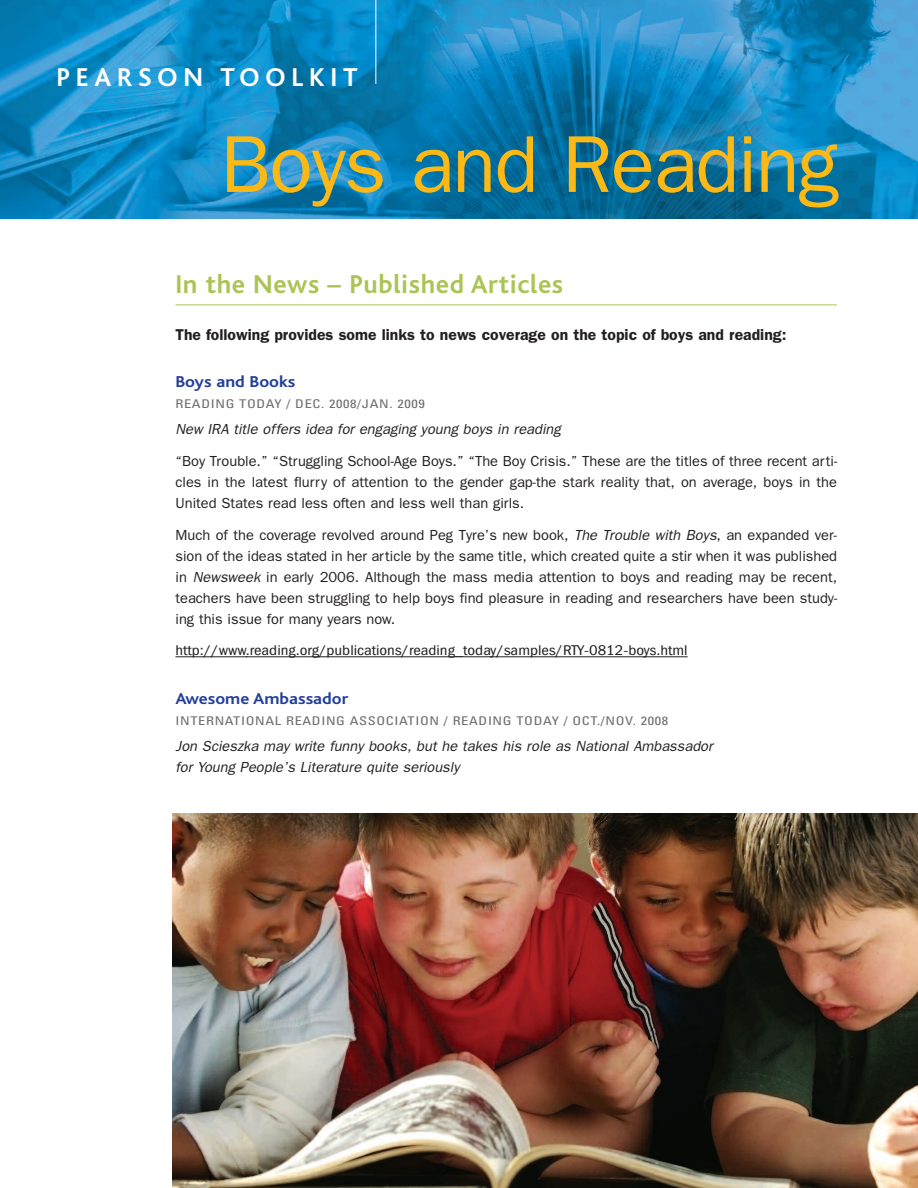
<style>
.page{position:relative;width:918px;height:1188px;background:#fff}
.page>*{position:absolute;margin:0;border:0;box-sizing:border-box;transform-origin:0 0}
.t1{font:81px "Franklin Gothic";letter-spacing:-.02em;color:#fcb814}
.t2{font:700 27px "Bliss";letter-spacing:.02em;color:#aac455}
.t3{font:700 27px "Bliss";letter-spacing:.215em;color:#fff}
.t4{font:700 16.5px "Bliss";color:#223f99;scale:1.1 1}
.t5{font:600 15.75px "Franklin Gothic";color:#231f20}
.t6{font:14.7px/21px "Franklin Gothic";color:#231f20;text-align:justify}
.t7{font:italic 14.7px/21px "Franklin Gothic";color:#231f20}
.t8{font:condensed 14.7px "Franklin Gothic";color:#231f20;scale:1.15 1}
.t9{font:condensed 12px "Univers";letter-spacing:.045em;color:#6c6d70;scale:1.2 1}
.s1{font-style:italic}
</style>
<div class="page">
<img style="left:172px;top:813px;width:746px;height:375px">
<hr style="left:176px;top:304px;width:661px;height:1px;background:#aac455">
<hr style="left:176px;top:656px;width:71px;height:1px;background:#231f20">
<hr style="left:246px;top:656px;width:50px;height:1px;background:#231f20">
<hr style="left:296px;top:656px;width:195px;height:1px;background:#231f20">
<hr style="left:490px;top:656px;width:154px;height:1px;background:#231f20">
<hr style="left:644px;top:656px;width:44px;height:1px;background:#231f20">
<img style="left:0;top:0;width:918px;height:218px">
<hr style="left:375px;top:0;width:1px;height:84px;background:#fff">
<h2 class="t3" style="left:56px;top:68px;width:303px">PEARSON TOOLKIT</h2>
<h1 class="t1" style="left:221px;top:117px;width:620px">Boys and Reading</h1>
<h2 class="t2" style="left:176px;top:275px;width:389px">In the News – Published Articles</h2>
<p class="t5" style="left:176px;top:325px;width:612px">The following provides some links to news coverage on the topic of boys and reading:</p>
<p class="t4" style="left:176px;top:376px;width:111px">Boys and Books</p>
<p class="t9" style="left:176px;top:399px;width:209px">READING TODAY / DEC. 2008/JAN. 2009</p>
<p class="t7" style="left:176px;top:418px;width:387px">New IRA title offers idea for engaging young boys in reading</p>
<p class="t6" style="left:176px;top:450px;width:663px">“Boy Trouble.” “Struggling School-Age Boys.” “The Boy Crisis.” These are the titles of three recent arti&shy;cles in the latest flurry of attention to the gender gap-the stark reality that, on average, boys in the United States read less often and less well than girls.</p>
<p class="t6" style="left:175px;top:524px;width:663px">Much of the coverage revolved around Peg Tyre’s new book, <span class="s1">The Trouble with Boys</span>, an expanded ver&shy;sion of the ideas stated in her article by the same title, which created quite a stir when it was published in <span class="s1">Newsweek</span> in early 2006. Although the mass media attention to boys and reading may be recent, teachers have been struggling to help boys find pleasure in reading and researchers have been study&shy;ing this issue for many years now.</p>
<p class="t8" style="left:176px;top:646px;width:447px">http://www.reading.org/publications/reading_today/samples/RTY-0812-boys.html</p>
<p class="t4" style="left:176px;top:694px;width:159px">Awesome Ambassador</p>
<p class="t9" style="left:176px;top:716px;width:412px">INTERNATIONAL READING ASSOCIATION / READING TODAY / OCT./NOV. 2008</p>
<p class="t7" style="left:176px;top:736px;width:539px">Jon Scieszka may write funny books, but he takes his role as National Ambassador for Young People’s Literature quite seriously</p>
</div>
